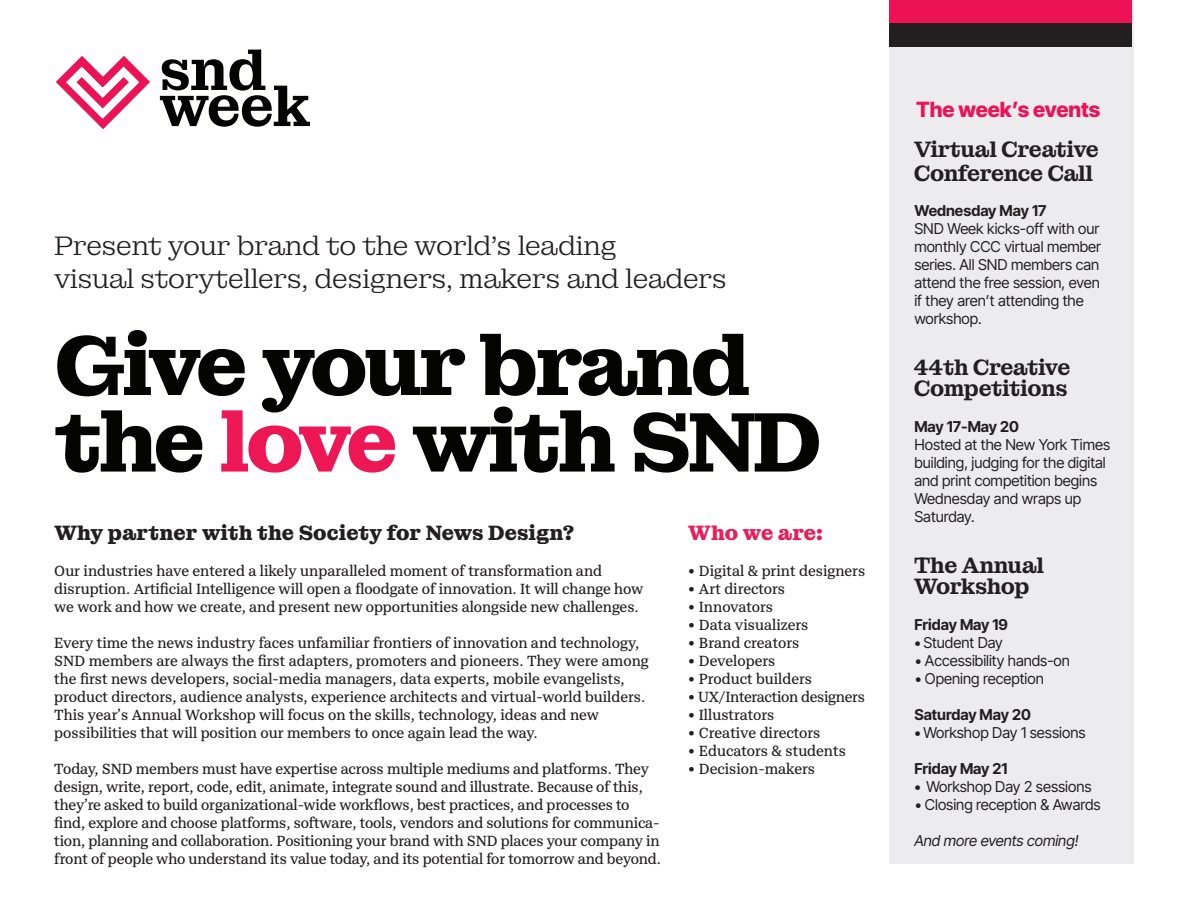
<style>
.page{position:relative;width:1188px;height:918px;background:#fff}
.page>*{position:absolute;margin:0;border:0;box-sizing:border-box;transform-origin:0 0}
.t1{font:700 85.5px/76.5px "Montagu Slab 24 pt";letter-spacing:-.065em;color:#040503}
.t2{font:600 58.65px "Montagu Slab 120 pt";letter-spacing:-.025em;color:#040503}
.t3{font:300 27px "Montagu Slab 24 pt";letter-spacing:-.04em;color:#231f20}
.t4{font:600 22.5px/24.2px "Montagu Slab 120 pt";letter-spacing:-.02em;color:#231f20}
.t5{font:700 21px "Montagu Slab 120 pt";color:#231f20}
.t6{font:800 21px "Inter Tight";color:#ed1255}
.t7{font:700 21px "Montagu Slab 120 pt";letter-spacing:-.005em;color:#ed1a57}
.t8{font:15px/18px "Unify Serif Text";letter-spacing:-.005em;color:#231f20}
.t9{font:15px/18px "Inter Tight";color:#231f20}
.t10{font:700 15px "Inter Tight";color:#231f20}
.t11{font:italic 15px "Inter Tight";color:#231f20}
.s1{color:#ed1756}
.s2{font-weight:700}
</style>
<div class="page">
<div style="left:889px;top:1px;width:244px;height:862px;background:#ececee"></div>
<div style="left:889px;top:0;width:243px;height:24px;background:#ed1255"></div>
<div style="left:889px;top:23px;width:243px;height:24px;background:#231f20"></div>
<svg style="left:56px;top:56px;width:94px;height:73px"></svg>
<p class="t2" style="left:159px;top:24px;width:109px">snd</p>
<p class="t2" style="left:159px;top:60px;width:154px">week</p>
<p class="t3" style="left:54px;top:225px;width:565px">Present your brand to the world’s leading</p>
<p class="t3" style="left:54px;top:257px;width:675px">visual storytellers, designers, makers and leaders</p>
<p class="t1" style="left:54px;top:322px;width:770px">Give your brand the <span class="s1">love</span> with SND</p>
<p class="t5" style="left:54px;top:517px;width:522px">Why partner with the Society for News Design?</p>
<p class="t8" style="left:54px;top:562px;width:591px">Our industries have entered a likely unparalleled moment of transformation and disruption. Artificial Intelligence will open a floodgate of innovation. It will change how we work and how we create, and present new opportunities alongside new challenges.</p>
<p class="t8" style="left:54px;top:634px;width:596px">Every time the news industry faces unfamiliar frontiers of innovation and technology, SND members are always the first adapters, promoters and pioneers. They were among the first news developers, social-media managers, data experts, mobile evangelists, product directors, audience analysts, experience architects and virtual-world builders.<br>This year’s Annual Workshop will focus on the skills, technology, ideas and new possibilities that will position our members to once again lead the way.</p>
<p class="t8" style="left:54px;top:760px;width:608px">Today, SND members must have expertise across multiple mediums and platforms. They design, write, report, code, edit, animate, integrate sound and illustrate. Because of this, they’re asked to build organizational-wide workflows, best practices, and processes to find, explore and choose platforms, software, tools, vendors and solutions for communica&shy;tion, planning and collaboration. Positioning your brand with SND places your company in front of people who understand its value today, and its potential for tomorrow and beyond.</p>
<p class="t7" style="left:688px;top:516px;width:137px">Who we are:</p>
<p class="t8" style="left:688px;top:562px;width:179px">• Digital &amp; print designers</p>
<p class="t8" style="left:688px;top:580px;width:99px">• Art directors</p>
<p class="t8" style="left:688px;top:598px;width:87px">• Innovators</p>
<p class="t8" style="left:688px;top:616px;width:122px">• Data visualizers</p>
<p class="t8" style="left:688px;top:634px;width:113px">• Brand creators</p>
<p class="t8" style="left:688px;top:652px;width:89px">• Developers</p>
<p class="t8" style="left:688px;top:670px;width:126px">• Product builders</p>
<p class="t8" style="left:688px;top:688px;width:179px">• UX/Interaction designers</p>
<p class="t8" style="left:688px;top:706px;width:88px">• Illustrators</p>
<p class="t8" style="left:688px;top:724px;width:134px">• Creative directors</p>
<p class="t8" style="left:688px;top:742px;width:160px">• Educators &amp; students</p>
<p class="t8" style="left:688px;top:760px;width:129px">• Decision-makers</p>
<p class="t6" style="left:916px;top:94px;width:186px">The week’s events</p>
<p class="t4" style="left:914px;top:136px;width:187px">Virtual Creative<br>Conference Call</p>
<p class="t9" style="left:914px;top:201px;width:188px"><span class="s2">Wednesday May 17<br></span>SND Week kicks-off with our monthly CCC virtual member series. All SND members can attend the free session, even if they aren’t attending the workshop.</p>
<p class="t4" style="left:914px;top:355px;width:158px;line-height:21.1px">44th Creative<br>Competitions</p>
<p class="t9" style="left:914px;top:417px;width:197px"><span class="s2">May 17-May 20<br></span>Hosted at the New York Times building, judging for the digital and print competition begins<br>Wednesday and wraps up<br>Saturday.</p>
<p class="t4" style="left:914px;top:551px;width:132px">The Annual</p>
<p class="t4" style="left:914px;top:573px;width:117px">Workshop</p>
<p class="t10" style="left:914px;top:613px;width:95px">Friday May 19</p>
<p class="t9" style="left:914px;top:633px;width:90px"><span class="s2">•</span> Student Day</p>
<p class="t9" style="left:914px;top:651px;width:157px">• Accessibility hands-on</p>
<p class="t9" style="left:914px;top:669px;width:131px">• Opening reception</p>
<p class="t10" style="left:914px;top:703px;width:118px">Saturday May 20</p>
<p class="t9" style="left:914px;top:723px;width:173px"><span class="s2">•</span> Workshop Day 1 sessions</p>
<p class="t10" style="left:914px;top:757px;width:95px">Friday May 21</p>
<p class="t9" style="left:914px;top:777px;width:179px"><span class="s2">•</span> Workshop Day 2 sessions</p>
<p class="t9" style="left:914px;top:795px;width:188px">• Closing reception &amp; Awards</p>
<p class="t11" style="left:914px;top:829px;width:166px">And more events coming!</p>
</div>
